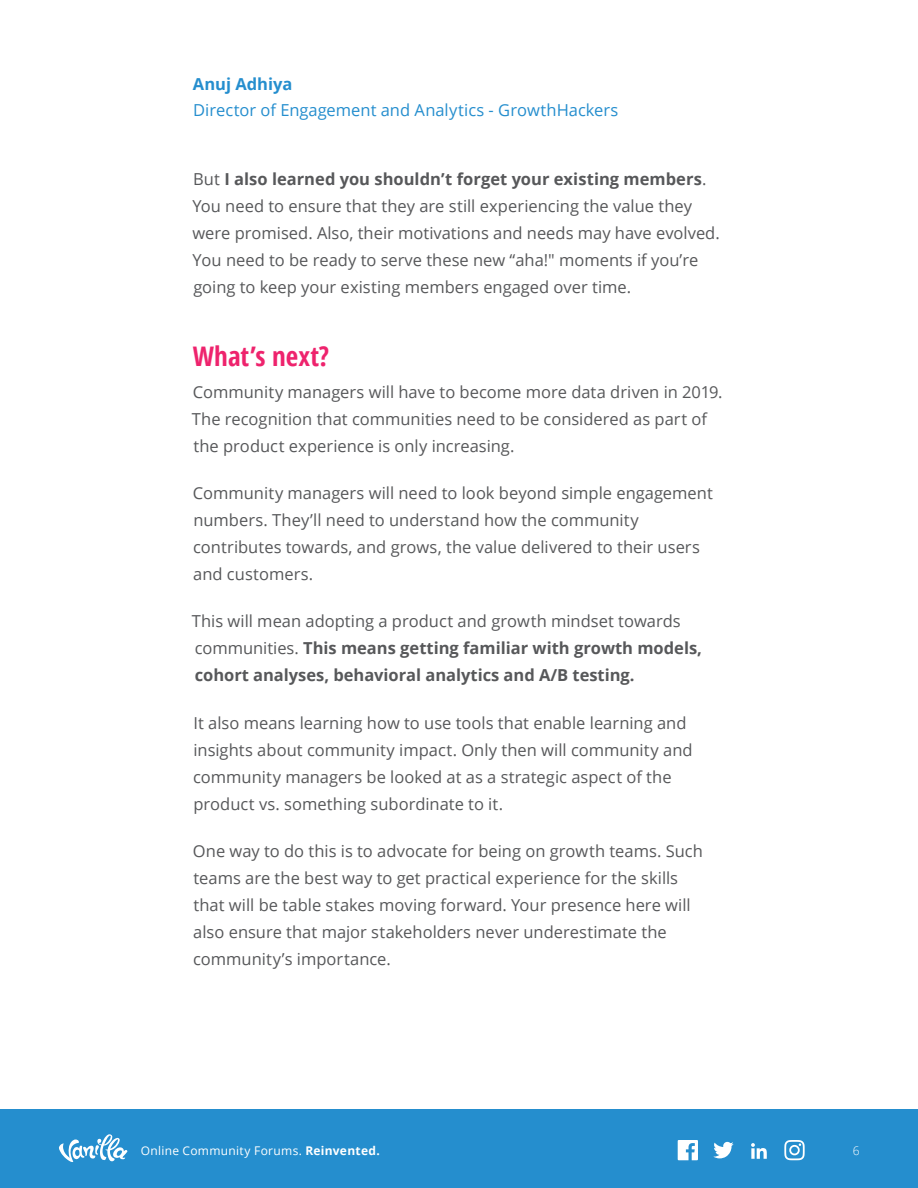
<style>
.page{position:relative;width:918px;height:1188px;background:#fff}
.page>*{position:absolute;margin:0;border:0;box-sizing:border-box;transform-origin:0 0}
.t1{font:700 condensed 27px "Open Sans";color:#ee236d}
.t2{font:16.5px/27px "Open Sans";color:#57585a}
.t3{font:700 16.5px/27px "Open Sans";color:#57585a}
.t4{font:16.5px "Open Sans";color:#258ece}
.t5{font:700 16.5px "Open Sans";color:#258ece}
.t6{font:12px "Open Sans";letter-spacing:.025em;color:#fff}
.t7{font:300 12px "Open Sans";color:#fff}
.s1{font-weight:700}
.s2{font-weight:400}
</style>
<div class="page">
<div style="left:0;top:1109px;width:918px;height:79px;background:#258ece"></div>
<svg style="left:784px;top:1140px;width:21px;height:20px"></svg>
<svg style="left:751px;top:1143px;width:16px;height:16px"></svg>
<svg style="left:713px;top:1142px;width:21px;height:16px"></svg>
<svg style="left:678px;top:1140px;width:20px;height:20px"></svg>
<svg style="left:59px;top:1134px;width:62px;height:28px"></svg>
<p class="t5" style="left:193px;top:72px;width:101px">Anuj Adhiya</p>
<p class="t4" style="left:193px;top:99px;width:427px">Director of Engagement and Analytics - GrowthHackers</p>
<p class="t2" style="left:192px;top:165px;width:529px">But <span class="s1">I also learned you shouldn’t forget your existing members</span>.<br>You need to ensure that they are still experiencing the value they were promised. Also, their motivations and needs may have evolved.<br>You need to be ready to serve these new “aha!" moments if you’re going to keep your existing members engaged over time.</p>
<h1 class="t1" style="left:193px;top:338px;width:138px">What’s next?</h1>
<p class="t2" style="left:192px;top:378px;width:532px">Community managers will have to become more data driven in 2019.<br>The recognition that communities need to be considered as part of the product experience is only increasing.</p>
<p class="t2" style="left:193px;top:479px;width:521px">Community managers will need to look beyond simple engagement numbers. They’ll need to understand how the community contributes towards, and grows, the value delivered to their users and customers.</p>
<p class="t3" style="left:192px;top:607px;width:512px"><span class="s2">This will mean adopting a product and growth mindset towards communities.</span> This means getting familiar with growth models, cohort analyses, behavioral analytics and A/B testing.</p>
<p class="t2" style="left:193px;top:709px;width:501px">It also means learning how to use tools that enable learning and insights about community impact. Only then will community and community managers be looked at as a strategic aspect of the product vs. something subordinate to it.</p>
<p class="t2" style="left:193px;top:837px;width:512px">One way to do this is to advocate for being on growth teams. Such teams are the best way to get practical experience for the skills that will be table stakes moving forward. Your presence here will also ensure that major stakeholders never underestimate the community’s importance.</p>
<p class="t6" style="left:141px;top:1143px;width:241px">Online Community Forums. <span class="s1">Reinvented.</span></p>
<p class="t7" style="left:853px;top:1143px;width:8px">6</p>
</div>
